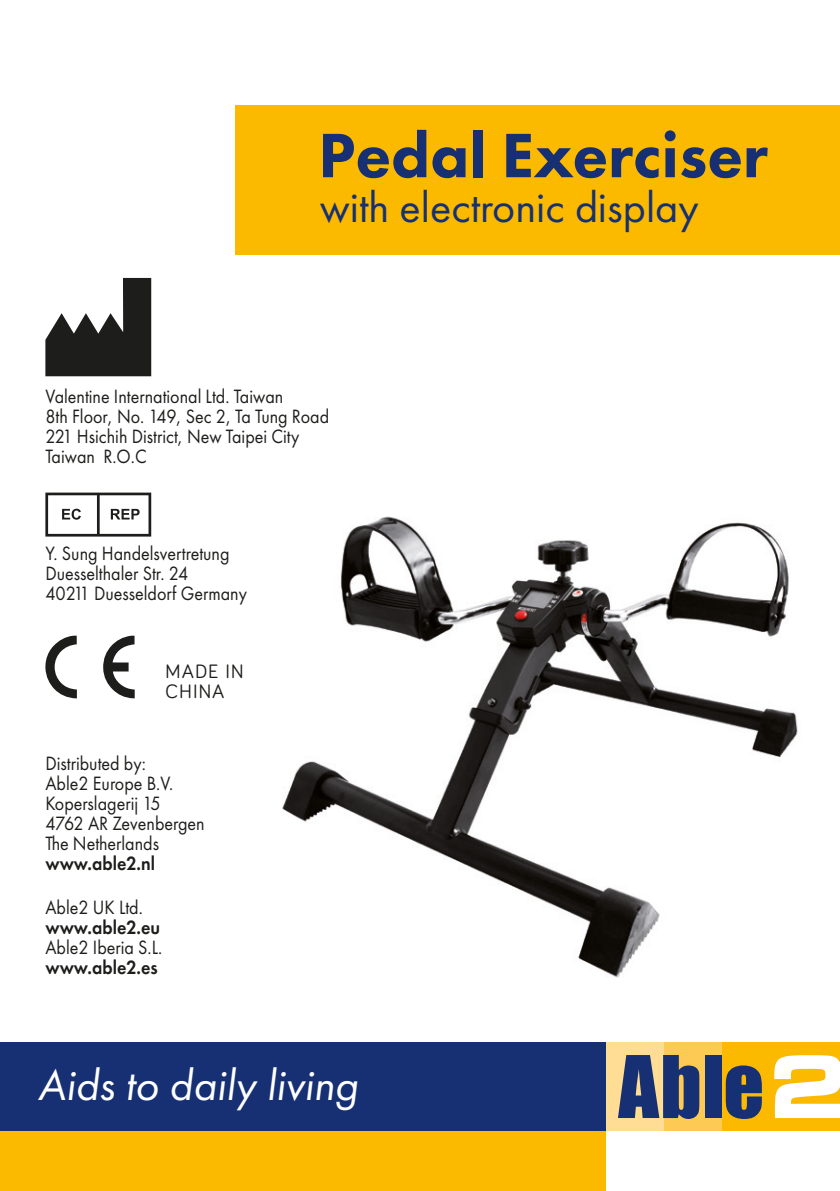
<style>
.page{position:relative;width:840px;height:1191px;background:#fff}
.page>*{position:absolute;margin:0;border:0;box-sizing:border-box;transform-origin:0 0}
.t1{font:800 65px "Futura PT";color:#163073}
.t2{font:italic 45px "Futura PT";color:#fff}
.t3{font:44.2px "Futura PT";color:#163073}
.t4{font:20px "Futura PT";color:#1d1d1b;scale:.9 1}
.t5{font:600 20px "Futura PT";color:#1d1d1b;scale:.9 1}
.t6{font:20px "Bariol";letter-spacing:.05em;color:#1d1d1b}
</style>
<div class="page">
<img style="left:282px;top:516px;width:516px;height:462px">
<svg style="left:45px;top:278px;width:106px;height:98px"></svg>
<svg style="left:45px;top:492px;width:106px;height:44px"></svg>
<svg style="left:45px;top:635px;width:32px;height:63px"></svg>
<svg style="left:103px;top:635px;width:32px;height:63px"></svg>
<div style="left:720px;top:1042px;width:119px;height:89px;background:#fbba00"></div>
<div style="left:662px;top:1042px;width:59px;height:88px;background:#fdca53"></div>
<div style="left:604px;top:1042px;width:58px;height:88px;background:#ffdd94"></div>
<div style="left:0;top:1131px;width:605px;height:60px;background:#fbba00"></div>
<div style="left:0;top:1042px;width:605px;height:89px;background:#163073"></div>
<svg style="left:725px;top:1065px;width:36px;height:54px"></svg>
<svg style="left:774px;top:1055px;width:65px;height:63px"></svg>
<div style="left:704px;top:1055px;width:16px;height:63px;background:#163073"></div>
<svg style="left:618px;top:1055px;width:81px;height:64px"></svg>
<div style="left:235px;top:105px;width:604px;height:150px;background:#fbba00"></div>
<p class="t1" style="left:318px;top:115px;width:451px">Pedal Exerciser</p>
<p class="t3" style="left:319px;top:181px;width:380px">with electronic display</p>
<p class="t4" style="left:45px;top:384px;width:266px">Valentine International Ltd. Taiwan</p>
<p class="t4" style="left:45px;top:404px;width:317px">8th Floor, No. 149, Sec 2, Ta Tung Road</p>
<p class="t4" style="left:45px;top:424px;width:284px">221 Hsichih District, New Taipei City</p>
<p class="t4" style="left:45px;top:444px;width:114px">Taiwan R.O.C</p>
<p class="t4" style="left:45px;top:541px;width:206px">Y. Sung Handelsvertretung</p>
<p class="t4" style="left:45px;top:561px;width:160px">Duesselthaler Str. 24</p>
<p class="t4" style="left:45px;top:581px;width:225px">40211 Duesseldorf Germany</p>
<p class="t6" style="left:165px;top:658px;width:79px">MADE IN</p>
<p class="t6" style="left:165px;top:678px;width:60px">CHINA</p>
<p class="t4" style="left:45px;top:751px;width:113px">Distributed by:</p>
<p class="t4" style="left:45px;top:771px;width:144px">Able2 Europe B.V.</p>
<p class="t4" style="left:45px;top:791px;width:129px">Koperslagerij 15</p>
<p class="t4" style="left:45px;top:811px;width:178px">4762 AR Zevenbergen</p>
<p class="t4" style="left:45px;top:831px;width:128px">The Netherlands</p>
<p class="t5" style="left:45px;top:850px;width:123px">www.able2.nl</p>
<p class="t4" style="left:45px;top:895px;width:110px">Able2 UK Ltd.</p>
<p class="t5" style="left:45px;top:914px;width:129px">www.able2.eu</p>
<p class="t4" style="left:45px;top:935px;width:131px">Able2 Iberia S.L.</p>
<p class="t5" style="left:45px;top:954px;width:126px">www.able2.es</p>
<p class="t2" style="left:38px;top:1058px;width:322px">Aids to daily living</p>
</div>
